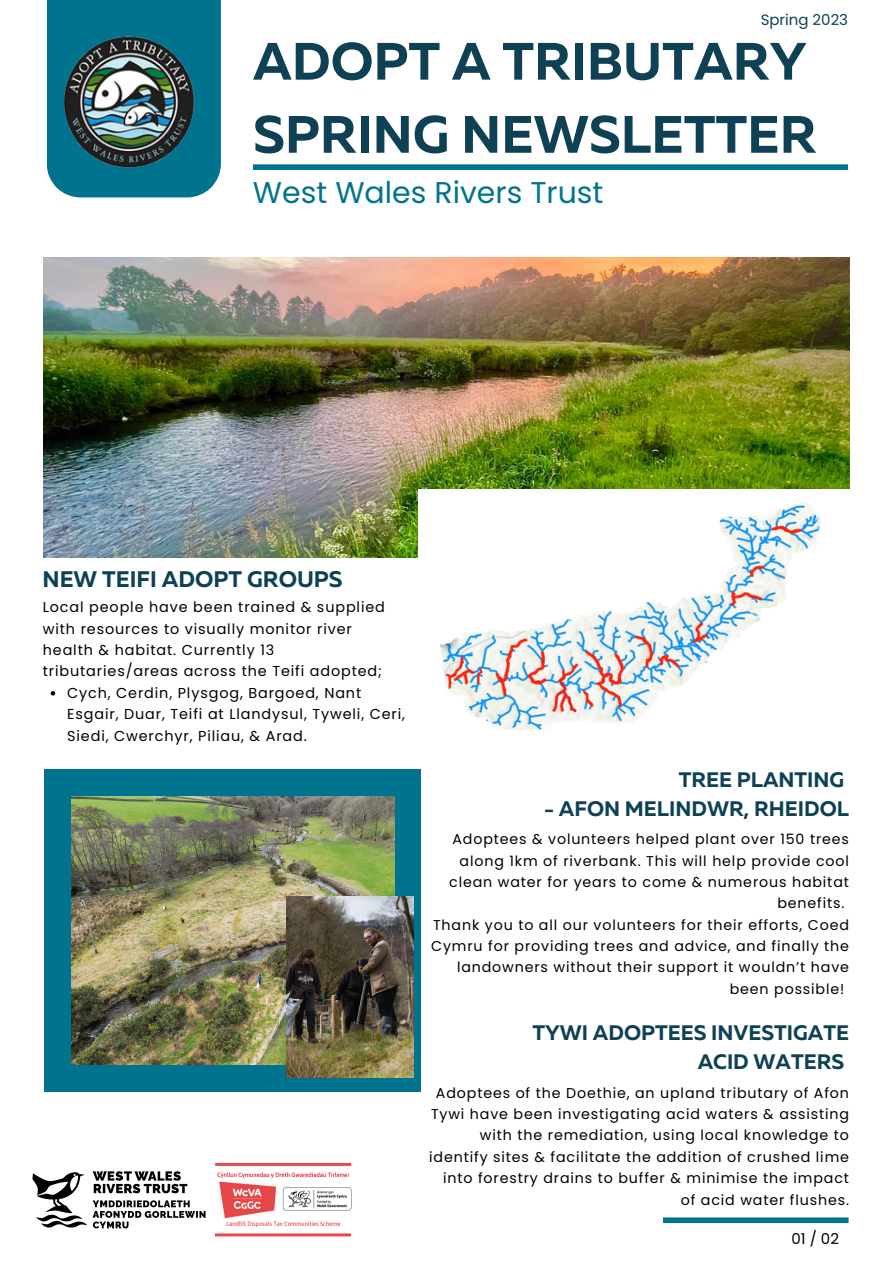
<style>
.page{position:relative;width:893px;height:1264px;background:#fff}
.page>*{position:absolute;margin:0;border:0;box-sizing:border-box;transform-origin:0 0}
.t1{font:700 52.5px/73.1px "Muller";color:#0e4153}
.t2{font:30px "Poppins";color:#00738e}
.t3{font:700 22.5px "Muller";color:#0e4153}
.t4{font:700 21px/29.2px "Muller";color:#0e4153;text-align:right}
.t5{font:15px "Poppins";color:#0e4153}
.t6{font:15px "Poppins";color:#000}
.t7{font:14.4px/21.3px "Poppins";letter-spacing:.06em;color:#000}
.t8{font:14.25px/21.3px "Poppins";letter-spacing:.06em;color:#000;text-align:right}
</style>
<div class="page">
<img style="left:44px;top:257px;width:804px;height:300px">
<div style="left:47px;top:0;width:174px;height:197px;background:#00738e"></div>
<div style="left:253px;top:164px;width:594px;height:6px;background:#00738e"></div>
<div style="left:663px;top:1217px;width:185px;height:5px;background:#00738e"></div>
<div style="left:418px;top:489px;width:435px;height:251px;background:#fff"></div>
<div style="left:44px;top:769px;width:376px;height:322px;background:#00738e"></div>
<img style="left:48px;top:36px;width:172px;height:149px">
<img style="left:72px;top:796px;width:322px;height:268px">
<img style="left:286px;top:896px;width:127px;height:181px">
<img style="left:440px;top:502px;width:381px;height:228px">
<img style="left:214px;top:1162px;width:138px;height:75px">
<svg style="left:51px;top:691px;width:4px;height:4px"></svg>
<img style="left:32px;top:1171px;width:174px;height:58px">
<p class="t5" style="left:760px;top:9px;width:89px">Spring 2023</p>
<p class="t1" style="left:253px;top:29px;width:565px">ADOPT A TRIBUTARY<br>SPRING NEWSLETTER</p>
<p class="t2" style="left:253px;top:171px;width:352px">West Wales Rivers Trust</p>
<p class="t3" style="left:43px;top:569px;width:301px">NEW TEIFI ADOPT GROUPS</p>
<p class="t7" style="left:43px;top:596px;width:343px">Local people have been trained &amp; supplied with resources to visually monitor river health &amp; habitat. Currently 13 tributaries/areas across the Teifi adopted;</p>
<p class="t7" style="left:67px;top:682px;width:339px">Cych, Cerdin, Plysgog, Bargoed, Nant<br>Esgair, Duar, Teifi at Llandysul, Tyweli, Ceri,<br>Siedi, Cwerchyr, Piliau, &amp; Arad.</p>
<p class="t4" style="left:678px;top:766px;width:167px">TREE PLANTING</p>
<p class="t4" style="left:544px;top:795px;width:306px">- AFON MELINDWR, RHEIDOL</p>
<p class="t8" style="left:452px;top:828px;width:398px">Adoptees &amp; volunteers helped plant over 150 trees</p>
<p class="t8" style="left:459px;top:849px;width:391px">along 1km of riverbank. This will help provide cool</p>
<p class="t8" style="left:449px;top:871px;width:401px">clean water for years to come &amp; numerous habitat</p>
<p class="t8" style="left:777px;top:892px;width:68px">benefits.</p>
<p class="t8" style="left:433px;top:914px;width:417px">Thank you to all our volunteers for their efforts, Coed</p>
<p class="t8" style="left:431px;top:935px;width:419px">Cymru for providing trees and advice, and finally the</p>
<p class="t8" style="left:457px;top:956px;width:393px">landowners without their support it wouldn’t have</p>
<p class="t8" style="left:729px;top:978px;width:116px">been possible!</p>
<p class="t4" style="left:532px;top:1019px;width:318px">TYWI ADOPTEES INVESTIGATE<br>ACID WATERS</p>
<p class="t8" style="left:429px;top:1082px;width:421px">Adoptees of the Doethie, an upland tributary of Afon Tywi have been investigating acid waters &amp; assisting with the remediation, using local knowledge to identify sites &amp; facilitate the addition of crushed lime into forestry drains to buffer &amp; minimise the impact of acid water flushes.</p>
<p class="t6" style="left:791px;top:1228px;width:49px">01 / 02</p>
</div>
